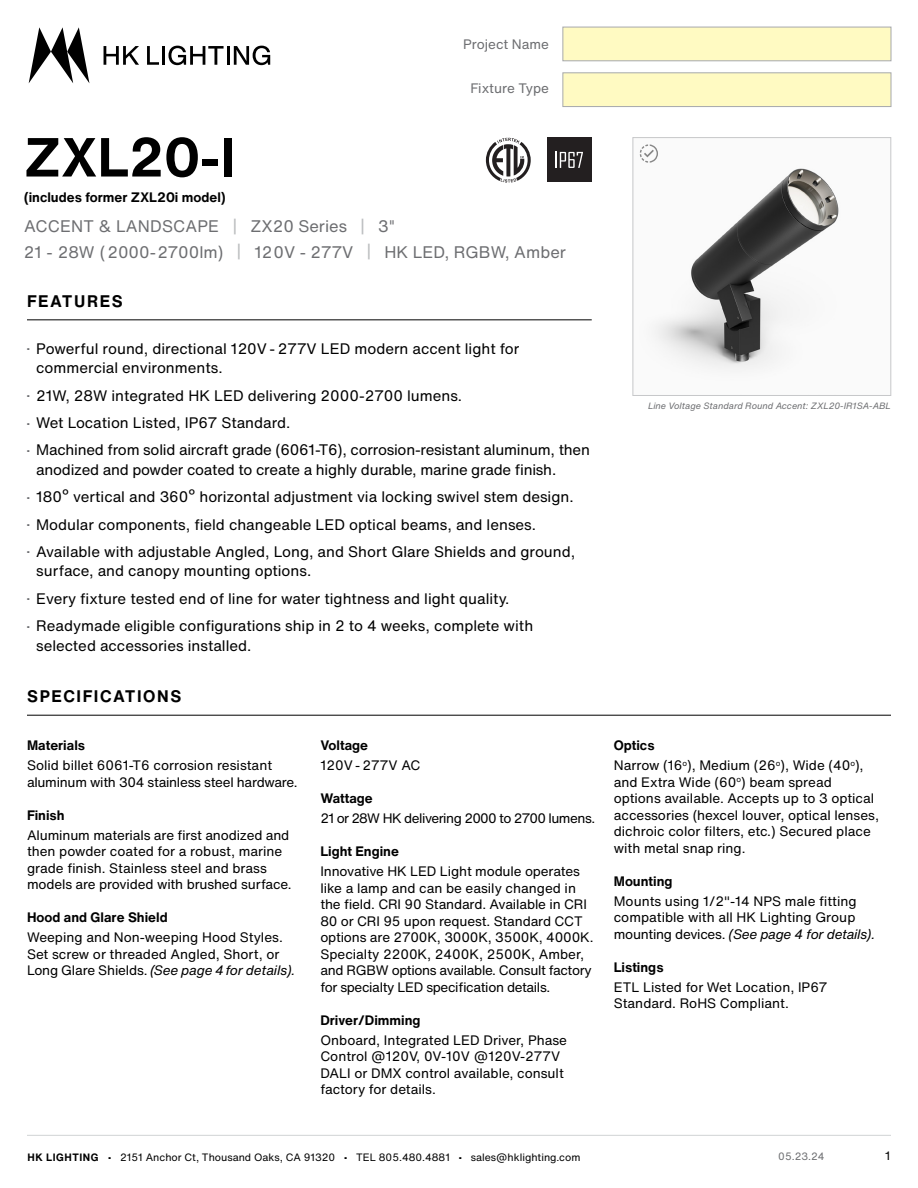
<style>
.page{position:relative;width:918px;height:1188px;background:#fff}
.page>*{position:absolute;margin:0;border:0;box-sizing:border-box;transform-origin:0 0}
.t1{font:700 54px "Helvetica Now Text";color:#000}
.t2{font:16.5px/25.5px "Helvetica Now Text";color:#6d6e71}
.t3{font:700 16.5px "Helvetica Now Text";letter-spacing:.1em;color:#000}
.t4{font:15px/19.5px "Helvetica Now Text";color:#000}
.t5{font:13.5px/16.5px "Helvetica Now Text";color:#000}
.t6{font:700 13.5px "Helvetica Now Text";color:#000}
.t7{font:13.5px/16.5px "Helvetica Now Text";letter-spacing:-.02em;color:#000}
.t8{font:13.5px "Helvetica Now Text";letter-spacing:-.035em;color:#000}
.t9{font:13.5px "Helvetica Now Text";color:#6d6e71}
.t10{font:12px "Helvetica Now Text";color:#000}
.t11{font:10.5px "Helvetica Now Text";color:#000}
.t12{font:10.5px "Helvetica Now Text";color:#6d6e71}
.t13{font:italic 9px "Helvetica Now Text";color:#6d6e71}
.s1{color:#bcbec0}
.s2{font-family:"Helvetica Neue LT Std"}
.s3{font-size:10.5px;color:#6d6e71}
.s4{font-style:italic}
.s5{font-weight:700}
</style>
<div class="page">
<hr style="left:27px;top:1135px;width:864px;height:1px;background:#d1d3d4">
<hr style="left:27px;top:320px;width:565px;height:1px;background:#000">
<img style="left:639px;top:152px;width:200px;height:220px">
<div style="left:633px;top:137px;width:258px;height:259px;border:1px solid #c7c8ca"></div>
<hr style="left:27px;top:715px;width:864px;height:1px;background:#000">
<svg style="left:104px;top:46px;width:35px;height:19px"></svg>
<svg style="left:147px;top:46px;width:12px;height:19px"></svg>
<hr style="left:162px;top:46px;width:3px;height:19px;background:#000">
<svg style="left:168px;top:46px;width:56px;height:19px"></svg>
<hr style="left:227px;top:46px;width:3px;height:19px;background:#000">
<svg style="left:234px;top:46px;width:36px;height:19px"></svg>
<svg style="left:29px;top:27px;width:60px;height:56px"></svg>
<svg style="left:486px;top:138px;width:45px;height:45px"></svg>
<div style="left:547px;top:137px;width:45px;height:45px;background:#231f20"></div>
<svg style="left:556px;top:152px;width:27px;height:16px"></svg>
<svg style="left:640px;top:144px;width:18px;height:19px"></svg>
<div style="left:563px;top:27px;width:328px;height:34px;background:#fffac2;border:1px solid #a7a9ac"></div>
<div style="left:563px;top:73px;width:328px;height:34px;background:#fffac2;border:1px solid #a7a9ac"></div>
<p class="t9" style="left:463px;top:35px;width:87px">Project Name</p>
<p class="t9" style="left:470px;top:79px;width:80px">Fixture Type</p>
<h1 class="t1" style="left:24px;top:121px;width:213px">ZXL20-I</h1>
<p class="t6" style="left:24px;top:188px;width:203px">(includes former ZXL20i model)</p>
<p class="t2" style="left:24px;top:214px;width:543px">ACCENT &amp; LANDSCAPE <span class="s1">|</span> ZX20 Series <span class="s1">|</span> 3<span class="s2">"<br></span>21 - 28W (2000-2700lm) <span class="s1">|</span> 120V - 277V <span class="s1">|</span> HK LED, RGBW, Amber</p>
<p class="t3" style="left:27px;top:290px;width:97px">FEATURES</p>
<p class="t4" style="left:36px;top:339px;width:485px;text-indent:-10px"><span class="s3">•</span> Powerful round, directional 120V - 277V LED modern accent light for commercial environments.</p>
<p class="t4" style="left:26px;top:386px;width:437px"><span class="s3">•</span> 21W, 28W integrated HK LED delivering 2000-2700 lumens.</p>
<p class="t4" style="left:26px;top:413px;width:266px"><span class="s3">•</span> Wet Location Listed, IP67 Standard.</p>
<p class="t4" style="left:36px;top:440px;width:555px;text-indent:-10px"><span class="s3">•</span> Machined from solid aircraft grade (6061-T6), corrosion-resistant aluminum, then anodized and powder coated to create a highly durable, marine grade finish.</p>
<p class="t4" style="left:26px;top:487px;width:549px"><span class="s3">•</span> 180º vertical and 360º horizontal adjustment via locking swivel stem design.</p>
<p class="t4" style="left:26px;top:515px;width:511px"><span class="s3">•</span> Modular components, field changeable LED optical beams, and lenses.</p>
<p class="t4" style="left:36px;top:542px;width:541px;text-indent:-10px"><span class="s3">•</span> Available with adjustable Angled, Long, and Short Glare Shields and ground, surface, and canopy mounting options.</p>
<p class="t4" style="left:26px;top:589px;width:484px"><span class="s3">•</span> Every fixture tested end of line for water tightness and light quality.</p>
<p class="t4" style="left:36px;top:616px;width:499px;text-indent:-10px"><span class="s3">•</span> Readymade eligible configurations ship in 2 to 4 weeks, complete with selected accessories installed.</p>
<p class="t3" style="left:27px;top:685px;width:156px">SPECIFICATIONS</p>
<p class="t6" style="left:27px;top:736px;width:60px">Materials</p>
<p class="t7" style="left:27px;top:757px;width:272px">Solid billet 6061-T6 corrosion resistant aluminum with 304 stainless steel hardware.</p>
<p class="t6" style="left:27px;top:806px;width:39px">Finish</p>
<p class="t5" style="left:27px;top:827px;width:266px">Aluminum materials are first anodized and then powder coated for a robust, marine grade finish. Stainless steel and brass models are provided with brushed surface.</p>
<p class="t6" style="left:27px;top:908px;width:142px">Hood and Glare Shield</p>
<p class="t5" style="left:27px;top:929px;width:270px">Weeping and Non-weeping Hood Styles.<br>Set screw or threaded Angled, Short, or<br>Long Glare Shields. <span class="s4">(See page 4 for details).</span></p>
<p class="t6" style="left:320px;top:736px;width:49px">Voltage</p>
<p class="t5" style="left:320px;top:757px;width:102px">120V - 277V AC</p>
<p class="t6" style="left:320px;top:789px;width:54px">Wattage</p>
<p class="t8" style="left:320px;top:809px;width:276px">21 or 28W HK delivering 2000 to 2700 lumens.</p>
<p class="t6" style="left:320px;top:842px;width:80px">Light Engine</p>
<p class="t5" style="left:320px;top:863px;width:275px">Innovative HK LED Light module operates like a lamp and can be easily changed in the field. CRI 90 Standard. Available in CRI 80 or CRI 95 upon request. Standard CCT options are 2700K, 3000K, 3500K, 4000K.<br>Specialty 2200K, 2400K, 2500K, Amber, and RGBW options available. Consult factory for specialty LED specification details.</p>
<p class="t6" style="left:320px;top:1011px;width:102px">Driver/Dimming</p>
<p class="t5" style="left:320px;top:1032px;width:248px">Onboard, Integrated LED Driver, Phase Control @120V, 0V-10V @120V-277V DALI or DMX control available, consult factory for details.</p>
<p class="t13" style="left:648px;top:400px;width:244px">Line Voltage Standard Round Accent: ZXL20-IR1SA-ABL</p>
<p class="t5" style="left:614px;top:735px;width:251px;line-height:20.1px"><span class="s5">Optics<br></span>Narrow (16<sup>o</sup>), Medium (26<sup>o</sup>), Wide (40<sup>o</sup>),</p>
<p class="t5" style="left:614px;top:774px;width:267px">and Extra Wide (60<sup>o</sup>) beam spread options available. Accepts up to 3 optical accessories (hexcel louver, optical lenses, dichroic color filters, etc.) Secured place with metal snap ring.</p>
<p class="t6" style="left:614px;top:872px;width:60px">Mounting</p>
<p class="t5" style="left:614px;top:893px;width:263px">Mounts using 1/2"-14 NPS male fitting compatible with all HK Lighting Group mounting devices. <span class="s4">(See page 4 for details).</span></p>
<p class="t6" style="left:614px;top:958px;width:51px">Listings</p>
<p class="t5" style="left:614px;top:979px;width:215px">ETL Listed for Wet Location, IP67<br>Standard. RoHS Compliant.</p>
<p class="t11" style="left:27px;top:1151px;width:555px"><span class="s5">HK LIGHTING</span> • 2151 Anchor Ct, Thousand Oaks, CA 91320 • TEL 805.480.4881 • sales@hklighting.com</p>
<p class="t10" style="left:885px;top:1148px;width:7px">1</p>
<p class="t12" style="left:778px;top:1149px;width:48px">05.23.24</p>
</div>
